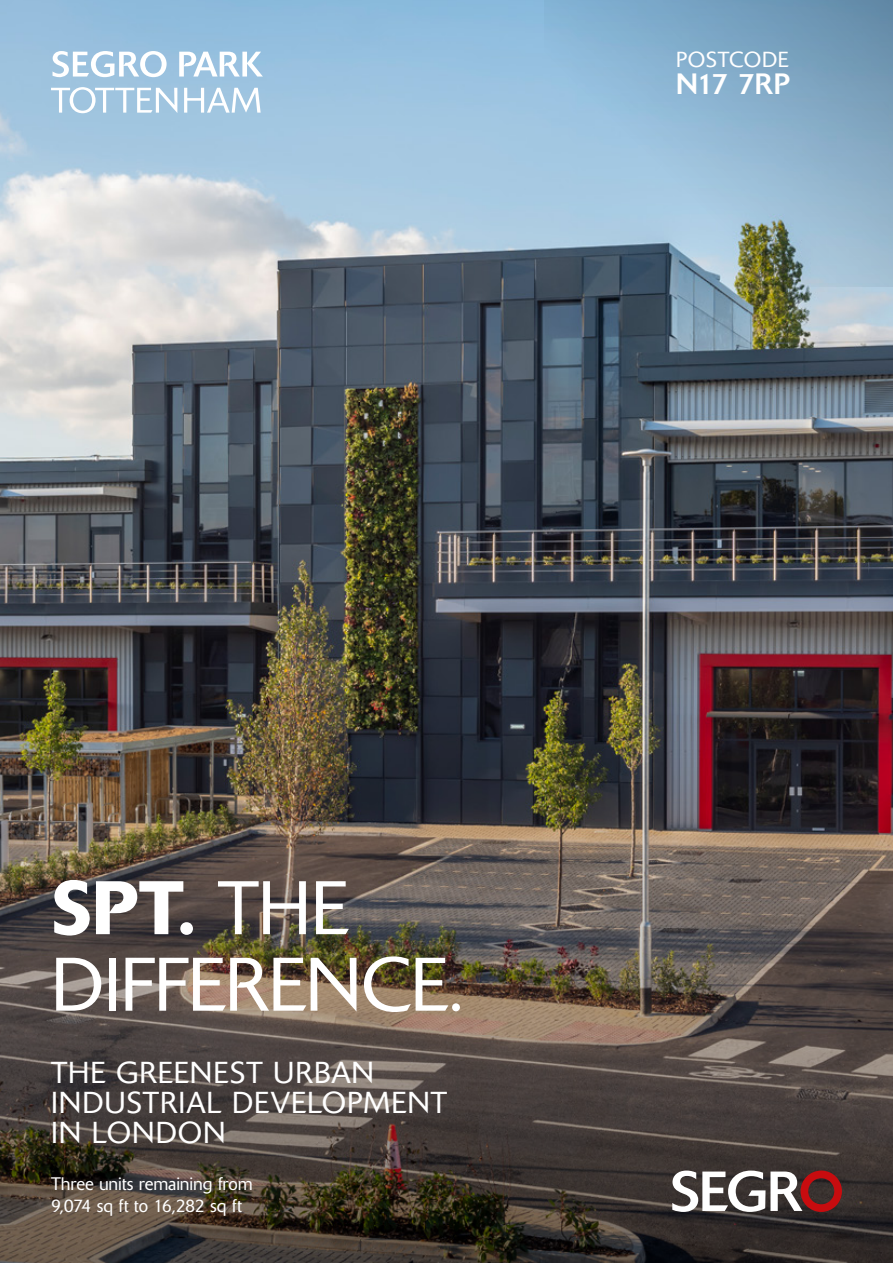
<style>
.page{position:relative;width:893px;height:1263px;background:#fff}
.page>*{position:absolute;margin:0;border:0;box-sizing:border-box;transform-origin:0 0}
.t1{font:300 75px/76.5px "Delta BQ";letter-spacing:-.01em;color:#fff}
.t2{font:300 30px/30px "Delta BQ";letter-spacing:.03em;color:#fff}
.t3{font:29.1px "Delta BQ";color:#fff}
.t4{font:300 21.6px "Delta BQ";letter-spacing:.03em;color:#fff}
.t5{font:300 18px/21.6px "Delta BQ";letter-spacing:-.01em;color:#fff}
.s1{font-weight:500}
</style>
<div class="page">
<img style="left:0;top:0;width:893px;height:692px">
<img style="left:0;top:692px;width:893px;height:571px">
<svg style="left:51px;top:87px;width:210px;height:26px"></svg>
<svg style="left:53px;top:51px;width:210px;height:26px"></svg>
<svg style="left:672px;top:1170px;width:170px;height:42px"></svg>
<svg style="left:544px;top:0;width:349px;height:287px;background:#8aaec6"></svg>
<p class="t4" style="left:676px;top:47px;width:114px">POSTCODE</p>
<p class="t3" style="left:676px;top:66px;width:115px">N17 7RP</p>
<h1 class="t1" style="left:51px;top:870px;width:414px"><span class="s1">SPT.</span> THE<br>DIFFERENCE.</h1>
<p class="t2" style="left:51px;top:1058px;width:398px">THE GREENEST URBAN<br>INDUSTRIAL DEVELOPMENT<br>IN LONDON</p>
<p class="t5" style="left:51px;top:1173px;width:203px">Three units remaining from<br>9,074 sq ft to 16,282 sq ft</p>
</div>
